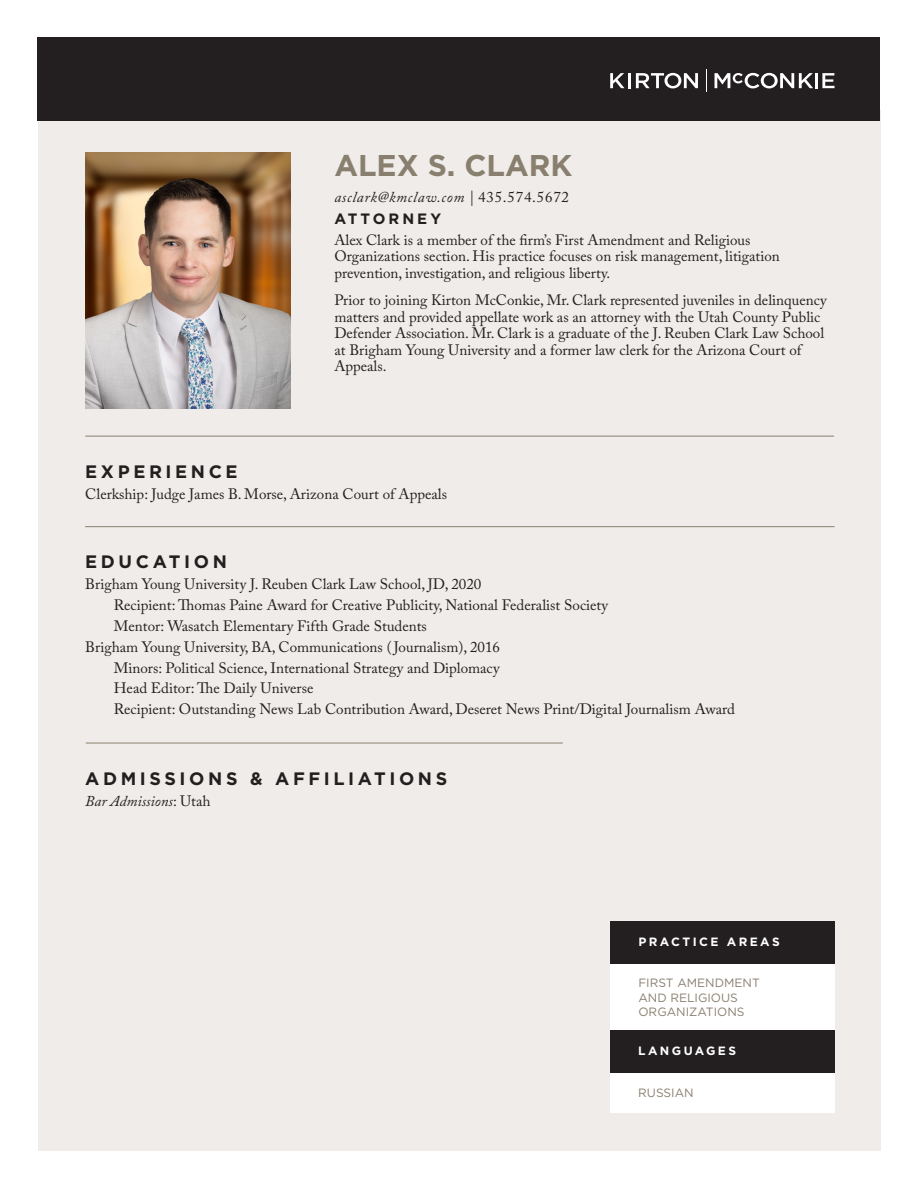
<style>
.page{position:relative;width:918px;height:1188px;background:#fff}
.page>*{position:absolute;margin:0;border:0;box-sizing:border-box;transform-origin:0 0}
.Name_Header{font:700 30px "Gotham";color:#887f6f}
.Section_Header{font:700 18px "Gotham";letter-spacing:.2em;color:#231f20}
.Body_Paragraphs{font:15px "Adobe Caslon Pro";color:#231f20}
.INTRODUCTORY_Paragraph{font:15px/16.5px "Adobe Caslon Pro";color:#231f20}
.Contact_Info{font:italic 15px "Adobe Caslon Pro";letter-spacing:.05em;color:#231f20}
.Body_Paragraphs-2{font:italic 15px "Adobe Caslon Pro";color:#231f20}
.Position_Title_Header{font:700 15px "Gotham";letter-spacing:.2em;color:#231f20}
.CallOUT_Small_Caps{font:12px/14.4px "Gotham";color:#887f6f}
.CallOUT_Large_Caps{font:700 12px "Gotham";letter-spacing:.2em;color:#fff}
.s1{font-style:normal}
</style>
<div class="page">
<div style="left:38px;top:110px;width:842px;height:1040px;background:#efece9"></div>
<div style="left:38px;top:38px;width:842px;height:83px;background:#231f20"></div>
<svg style="left:610px;top:73px;width:15px;height:15px"></svg>
<svg style="left:636px;top:73px;width:62px;height:15px"></svg>
<hr style="left:815px;top:73px;width:3px;height:15px;background:#fff">
<svg style="left:822px;top:73px;width:13px;height:15px"></svg>
<hr style="left:628px;top:73px;width:3px;height:15px;background:#fff">
<svg style="left:715px;top:73px;width:98px;height:15px"></svg>
<svg style="left:706px;top:69px;width:1px;height:23px"></svg>
<hr style="left:86px;top:743px;width:477px;height:1px;background:#887f6f">
<hr style="left:85px;top:526px;width:750px;height:1px;background:#887f6f">
<hr style="left:85px;top:436px;width:749px;height:1px;background:#887f6f">
<img style="left:85px;top:152px;width:206px;height:257px">
<div style="left:610px;top:921px;width:225px;height:191px;background:#fff"></div>
<div style="left:610px;top:1030px;width:225px;height:43px;background:#231f20"></div>
<div style="left:610px;top:921px;width:225px;height:43px;background:#231f20"></div>
<p class="Name_Header" style="left:334px;top:146px;width:240px">ALEX S. CLARK</p>
<p class="Contact_Info" style="left:334px;top:188px;width:236px">asclark@kmclaw.com | <span class="s1">435.574.5672</span></p>
<p class="Position_Title_Header" style="left:334px;top:209px;width:108px">ATTORNEY</p>
<p class="INTRODUCTORY_Paragraph" style="left:334px;top:231px;width:447px">Alex Clark is a member of the firm’s First Amendment and Religious<br>Organizations section. His practice focuses on risk management, litigation prevention, investigation, and religious liberty.</p>
<p class="INTRODUCTORY_Paragraph" style="left:334px;top:292px;width:494px">Prior to joining Kirton McConkie, Mr. Clark represented juveniles in delinquency matters and provided appellate work as an attorney with the Utah County Public Defender Association. Mr. Clark is a graduate of the J. Reuben Clark Law School at Brigham Young University and a former law clerk for the Arizona Court of Appeals.</p>
<p class="Section_Header" style="left:85px;top:460px;width:154px">EXPERIENCE</p>
<p class="Body_Paragraphs" style="left:85px;top:485px;width:363px">Clerkship: Judge James B. Morse, Arizona Court of Appeals</p>
<p class="Section_Header" style="left:85px;top:550px;width:143px">EDUCATION</p>
<p class="Body_Paragraphs" style="left:85px;top:575px;width:398px">Brigham Young University J. Reuben Clark Law School, JD, 2020</p>
<p class="Body_Paragraphs" style="left:114px;top:596px;width:496px">Recipient: Thomas Paine Award for Creative Publicity, National Federalist Society</p>
<p class="Body_Paragraphs" style="left:114px;top:617px;width:315px">Mentor: Wasatch Elementary Fifth Grade Students</p>
<p class="Body_Paragraphs" style="left:85px;top:638px;width:416px">Brigham Young University, BA, Communications ( Journalism), 2016</p>
<p class="Body_Paragraphs" style="left:114px;top:659px;width:387px">Minors: Political Science, International Strategy and Diplomacy</p>
<p class="Body_Paragraphs" style="left:114px;top:679px;width:201px">Head Editor: The Daily Universe</p>
<p class="Body_Paragraphs" style="left:114px;top:700px;width:623px">Recipient: Outstanding News Lab Contribution Award, Deseret News Print/Digital Journalism Award</p>
<p class="Section_Header" style="left:85px;top:767px;width:364px">ADMISSIONS &amp; AFFILIATIONS</p>
<p class="Body_Paragraphs-2" style="left:85px;top:792px;width:127px">Bar Admissions<span class="s1">: Utah</span></p>
<p class="CallOUT_Large_Caps" style="left:638px;top:934px;width:143px">PRACTICE AREAS</p>
<p class="CallOUT_Small_Caps" style="left:638px;top:976px;width:123px">FIRST AMENDMENT<br>AND RELIGIOUS<br>ORGANIZATIONS</p>
<p class="CallOUT_Large_Caps" style="left:638px;top:1043px;width:99px">LANGUAGES</p>
<p class="CallOUT_Small_Caps" style="left:638px;top:1085px;width:57px">RUSSIAN</p>
</div>
